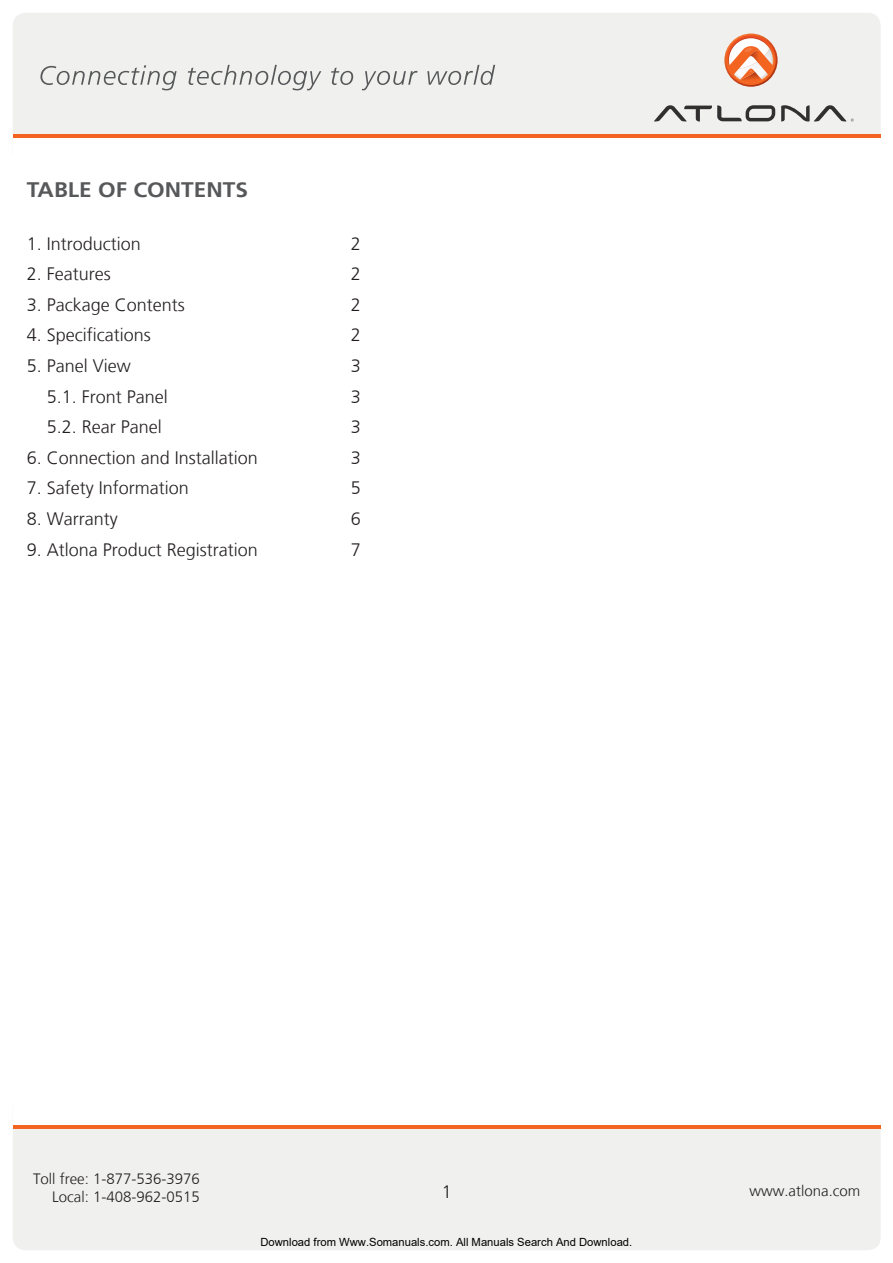
<style>
.page{position:relative;width:893px;height:1263px;background:#fff}
.page>*{position:absolute;margin:0;border:0;box-sizing:border-box;transform-origin:0 0}
.t1{font:700 21px "Frutiger LT";color:#57585a;scale:1.08 1}
.t2{font:300 18px "Frutiger LT";color:#231f20}
.t3{font:300 15px/18px "Frutiger LT";color:#231f20;text-align:right}
.t4{font:11.25px "Arial";color:#000}
</style>
<div class="page">
<div style="left:13px;top:1094px;width:868px;height:156px;background:#f0f1ef;border-radius:13px"></div>
<div style="left:13px;top:1091px;width:868px;height:36px;background:#fff"></div>
<hr style="left:13px;top:1125px;width:868px;height:3px;background:#f36421">
<div style="left:13px;top:13px;width:868px;height:156px;background:#f0f1ef;border-radius:13px"></div>
<div style="left:13px;top:136px;width:868px;height:36px;background:#fff"></div>
<hr style="left:13px;top:134px;width:868px;height:4px;background:#f36421">
<svg style="left:654px;top:105px;width:121px;height:16px"></svg>
<svg style="left:781px;top:105px;width:73px;height:17px"></svg>
<svg style="left:724px;top:34px;width:54px;height:53px"></svg>
<svg style="left:726px;top:35px;width:50px;height:50px"></svg>
<svg style="left:728px;top:37px;width:46px;height:46px"></svg>
<svg style="left:40px;top:65px;width:137px;height:25px"></svg>
<svg style="left:188px;top:65px;width:133px;height:25px"></svg>
<svg style="left:331px;top:68px;width:22px;height:17px"></svg>
<svg style="left:362px;top:71px;width:55px;height:19px"></svg>
<svg style="left:427px;top:65px;width:68px;height:20px"></svg>
<p class="t1" style="left:27px;top:178px;width:206px">TABLE OF CONTENTS</p>
<p class="t2" style="left:27px;top:233px;width:116px">1. Introduction</p>
<p class="t2" style="left:351px;top:233px;width:12px">2</p>
<p class="t2" style="left:27px;top:264px;width:86px">2. Features</p>
<p class="t2" style="left:351px;top:264px;width:12px">2</p>
<p class="t2" style="left:27px;top:294px;width:160px">3. Package Contents</p>
<p class="t2" style="left:351px;top:294px;width:12px">2</p>
<p class="t2" style="left:27px;top:325px;width:126px">4. Specifications</p>
<p class="t2" style="left:351px;top:325px;width:12px">2</p>
<p class="t2" style="left:27px;top:355px;width:106px">5. Panel View</p>
<p class="t2" style="left:351px;top:355px;width:12px">3</p>
<p class="t2" style="left:47px;top:386px;width:123px">5.1. Front Panel</p>
<p class="t2" style="left:351px;top:386px;width:12px">3</p>
<p class="t2" style="left:47px;top:417px;width:117px">5.2. Rear Panel</p>
<p class="t2" style="left:351px;top:417px;width:12px">3</p>
<p class="t2" style="left:27px;top:447px;width:233px">6. Connection and Installation</p>
<p class="t2" style="left:351px;top:447px;width:12px">3</p>
<p class="t2" style="left:27px;top:478px;width:163px">7. Safety Information</p>
<p class="t2" style="left:351px;top:478px;width:12px">5</p>
<p class="t2" style="left:27px;top:508px;width:92px">8. Warranty</p>
<p class="t2" style="left:351px;top:508px;width:12px">6</p>
<p class="t2" style="left:27px;top:539px;width:233px">9. Atlona Product Registration</p>
<p class="t2" style="left:351px;top:539px;width:12px">7</p>
<p class="t3" style="left:33px;top:1170px;width:168px">Toll free: 1-877-536-3976<br>Local: 1-408-962-0515</p>
<p class="t2" style="left:442px;top:1181px;width:12px">1</p>
<p class="t3" style="left:749px;top:1181px;width:112px">www.atlona.com</p>
<p class="t4" style="left:260px;top:1235px;width:373px">Download from Www.Somanuals.com. All Manuals Search And Download.</p>
</div>
